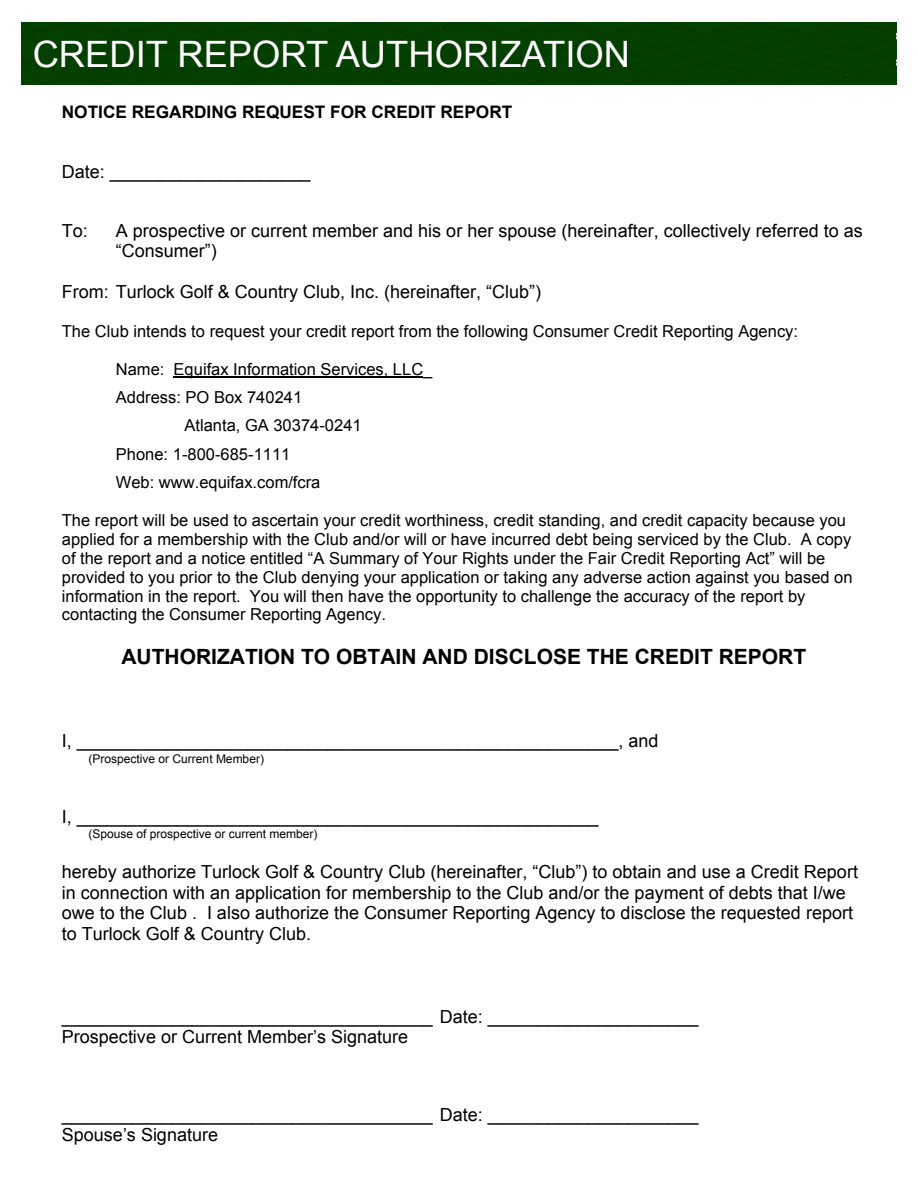
<style>
.page{position:relative;width:918px;height:1188px;background:#fff}
.page>*{position:absolute;margin:0;border:0;box-sizing:border-box;transform-origin:0 0}
.t1{font:36.3px "Arial";color:#fff}
.t2{font:700 21px "Arial";color:#000}
.t3{font:18px/20.7px "Arial";color:#000}
.t4{font:700 17.25px "Arial";color:#000}
.t5{font:16.5px/18.9px "Arial";color:#000}
.t6{font:12px "Arial";color:#000}
</style>
<div class="page">
<hr style="left:174px;top:376px;width:249px;height:1px;background:#000">
<div style="left:22px;top:22px;width:874px;height:63px;background:#044000"></div>
<h1 class="t1" style="left:33px;top:41px;width:599px">CREDIT REPORT AUTHORIZATION</h1>
<p class="t4" style="left:62px;top:106px;width:452px">NOTICE REGARDING REQUEST FOR CREDIT REPORT</p>
<p class="t3" style="left:62px;top:163px;width:250px">Date: ____________________</p>
<p class="t3" style="left:62px;top:222px;width:28px">To:</p>
<p class="t3" style="left:116px;top:222px;width:749px">A prospective or current member and his or her spouse (hereinafter, collectively referred to as “Consumer”)</p>
<p class="t3" style="left:62px;top:283px;width:481px">From: Turlock Golf &amp; Country Club, Inc. (hereinafter, “Club”)</p>
<p class="t5" style="left:62px;top:323px;width:738px">The Club intends to request your credit report from the following Consumer Credit Reporting Agency:</p>
<p class="t5" style="left:116px;top:361px;width:318px">Name: Equifax Information Services, LLC_</p>
<p class="t5" style="left:116px;top:389px;width:188px">Address: PO Box 740241</p>
<p class="t5" style="left:184px;top:418px;width:179px">Atlanta, GA 30374-0241</p>
<p class="t5" style="left:116px;top:446px;width:176px">Phone: 1-800-685-1111</p>
<p class="t5" style="left:116px;top:474px;width:206px">Web: www.equifax.com/fcra</p>
<p class="t5" style="left:62px;top:512px;width:792px">The report will be used to ascertain your credit worthiness, credit standing, and credit capacity because you applied for a membership with the Club and/or will or have incurred debt being serviced by the Club. A copy of the report and a notice entitled “A Summary of Your Rights under the Fair Credit Reporting Act” will be provided to you prior to the Club denying your application or taking any adverse action against you based on information in the report. You will then have the opportunity to challenge the accuracy of the report by contacting the Consumer Reporting Agency.</p>
<p class="t2" style="left:121px;top:649px;width:686px">AUTHORIZATION TO OBTAIN AND DISCLOSE THE CREDIT REPORT</p>
<p class="t3" style="left:62px;top:732px;width:598px">I, ______________________________________________________, and</p>
<p class="t6" style="left:88px;top:754px;width:177px">(Prospective or Current Member)</p>
<p class="t3" style="left:62px;top:808px;width:538px">I, ____________________________________________________</p>
<p class="t6" style="left:88px;top:830px;width:231px">(Spouse of prospective or current member)</p>
<p class="t3" style="left:62px;top:863px;width:798px">hereby authorize Turlock Golf &amp; Country Club (hereinafter, “Club”) to obtain and use a Credit Report in connection with an application for membership to the Club and/or the payment of debts that I/we owe to the Club . I also authorize the Consumer Reporting Agency to disclose the requested report to Turlock Golf &amp; Country Club.</p>
<p class="t3" style="left:62px;top:1008px;width:638px">_____________________________________ Date: _____________________<br>Prospective or Current Member’s Signature</p>
<p class="t3" style="left:62px;top:1106px;width:638px">_____________________________________ Date: _____________________<br>Spouse’s Signature</p>
</div>
